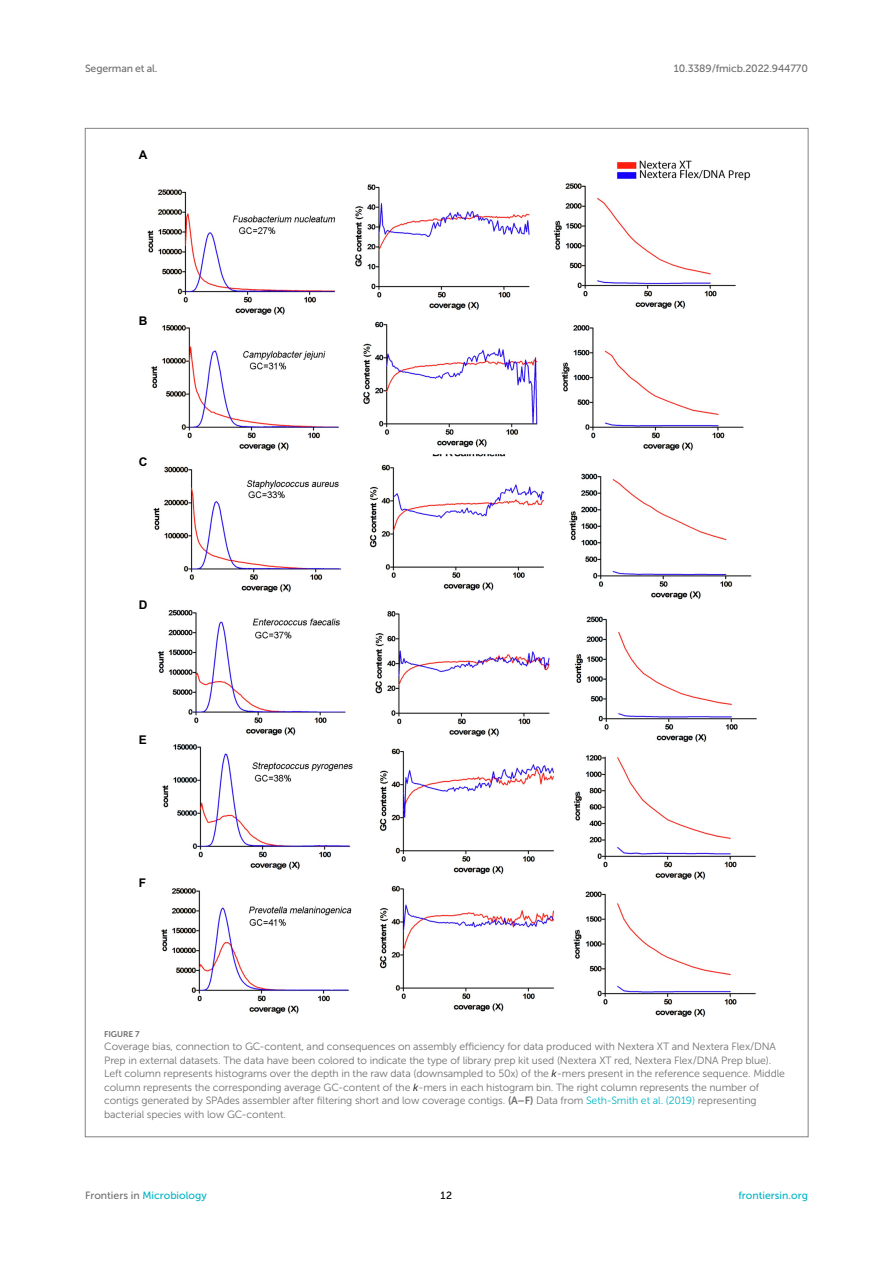
<style>
.page{position:relative;width:893px;height:1263px;background:#fff}
.page>*{position:absolute;margin:0;border:0;box-sizing:border-box;transform-origin:0 0}
.t1{font:700 12px "Arial";color:#000}
.FIG_LEG{font:10.5px/13.5px "Museo Sans 300";letter-spacing:-.01em;color:#706f70}
.t2{font:10.5px "Museo Sans 500";letter-spacing:-.015em;color:#706f70}
.t3{font:10.5px "Museo Sans 500";color:#00b4c4}
.t4{font:10.5px "Museo Sans 500";color:#000}
.FIG_HD{font:8.25px "Museo Sans 700";letter-spacing:-.01em;color:#706f70}
.s1{font-style:italic;color:#000}
.s2{font-family:"Museo Sans 700"}
.s3{color:#00b4c4}
.s4{color:#706f70}
</style>
<div class="page">
<img style="left:147px;top:160px;width:610px;height:857px">
<p class="t2" style="left:85px;top:63px;width:74px">Segerman et al.</p>
<p class="t2" style="left:674px;top:63px;width:136px">10.3389/fmicb.2022.944770</p>
<p class="t1" style="left:139px;top:147px;width:10px">A</p>
<p class="t1" style="left:139px;top:313px;width:10px">B</p>
<p class="t1" style="left:139px;top:454px;width:10px">C</p>
<p class="t1" style="left:139px;top:597px;width:10px">D</p>
<p class="t1" style="left:139px;top:732px;width:10px">E</p>
<p class="t1" style="left:139px;top:875px;width:9px">F</p>
<p class="FIG_HD" style="left:104px;top:1029px;width:37px">FIGURE 7</p>
<p class="FIG_LEG" style="left:104px;top:1040px;width:682px">Coverage bias, connection to GC-content, and consequences on assembly efficiency for data produced with Nextera XT and Nextera Flex/DNA Prep in external datasets. The data have been colored to indicate the type of library prep kit used (Nextera XT red, Nextera Flex/DNA Prep blue).<br>Left column represents histograms over the depth in the raw data (downsampled to 50x) of the <span class="s1">k</span>-mers present in the reference sequence. Middle column represents the corresponding average GC-content of the <span class="s1">k</span>-mers in each histogram bin. The right column represents the number of contigs generated by SPAdes assembler after filtering short and low coverage contigs. <span class="s2">(A–F)</span> Data from <span class="s3">Seth-Smith et al. (2019)</span> representing bacterial species with low GC-content.</p>
<p class="t3" style="left:85px;top:1190px;width:123px"><span class="s4">Frontiers in</span> Microbiology</p>
<p class="t4" style="left:441px;top:1190px;width:13px">12</p>
<p class="t3" style="left:738px;top:1190px;width:71px">frontiersin.org</p>
</div>
